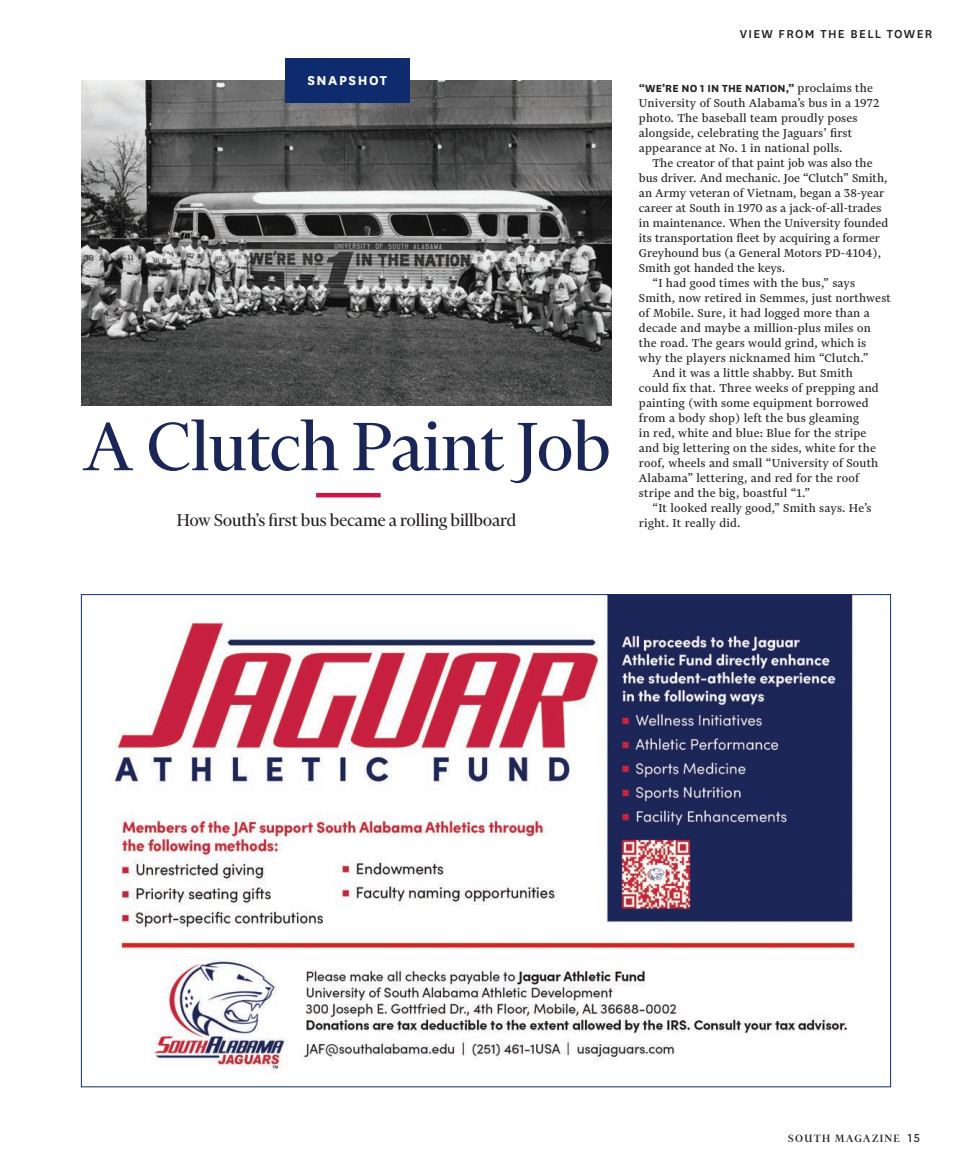
<style>
.page{position:relative;width:972px;height:1175px;background:#fff}
.page>*{position:absolute;margin:0;border:0;box-sizing:border-box;transform-origin:0 0}
.t1{font:78px "Financier Display";color:#1a2658}
.t2{font:19.5px "Financier Display";color:#231f20}
.t3{font:700 15px "National";letter-spacing:.1em;color:#fff}
.t4{font:13.5px/15px "Financier Text";letter-spacing:.01em;color:#231f20}
.t5{font:500 13.5px "National";letter-spacing:.1em;color:#231f20}
.t6{font:700 12px "National";letter-spacing:.01em;color:#231f20}
.t7{font:500 12px "Financier Display";letter-spacing:.11em;color:#231f20}
.s1{font-family:"Financier Text";font-weight:400;font-size:13.5px}
.s2{font-family:"National";font-weight:400;font-size:13.5px}
</style>
<div class="page">
<img style="left:81px;top:80px;width:531px;height:325px">
<div style="left:285px;top:58px;width:124px;height:44px;background:#0d2b6d"></div>
<hr style="left:316px;top:493px;width:65px;height:4px;background:#d21446">
<img style="left:111px;top:596px;width:753px;height:477px">
<p class="t3" style="left:307px;top:70px;width:81px">SNAPSHOT</p>
<h3 class="t1" style="left:83px;top:406px;width:529px">A Clutch Paint Job</h3>
<p class="t2" style="left:177px;top:510px;width:341px">How South’s first bus became a rolling billboard</p>
<p class="t5" style="left:740px;top:25px;width:194px">VIEW FROM THE BELL TOWER</p>
<p class="t6" style="left:639px;top:80px;width:235px">“WE’RE NO 1 IN THE NATION,” <span class="s1">proclaims the</span></p>
<p class="t4" style="left:639px;top:95px;width:242px">University of South Alabama’s bus in a 1972 photo. The baseball team proudly poses alongside, celebrating the Jaguars’ first appearance at No. 1 in national polls.</p>
<p class="t4" style="left:639px;top:155px;width:251px;text-indent:14px">The creator of that paint job was also the bus driver. And mechanic. Joe “Clutch” Smith, an Army veteran of Vietnam, began a 38-year career at South in 1970 as a jack-of-all-trades in maintenance. When the University founded its transportation fleet by acquiring a former Greyhound bus (a General Motors PD-4104), Smith got handed the keys.</p>
<p class="t4" style="left:639px;top:275px;width:254px;text-indent:14px">“I had good times with the bus,” says Smith, now retired in Semmes, just northwest of Mobile. Sure, it had logged more than a decade and maybe a million-plus miles on the road. The gears would grind, which is why the players nicknamed him “Clutch.”</p>
<p class="t4" style="left:639px;top:365px;width:241px;text-indent:14px">And it was a little shabby. But Smith could fix that. Three weeks of prepping and painting (with some equipment borrowed from a body shop) left the bus gleaming<br>in red, white and blue: Blue for the stripe and big lettering on the sides, white for the roof, wheels and small “University of South Alabama” lettering, and red for the roof stripe and the big, boastful “1.”</p>
<p class="t4" style="left:639px;top:500px;width:234px;text-indent:14px">“It looked really good,” Smith says. He’s right. It really did.</p>
<p class="t7" style="left:788px;top:1132px;width:133px">SOUTH MAGAZINE <span class="s2">15</span></p>
</div>
